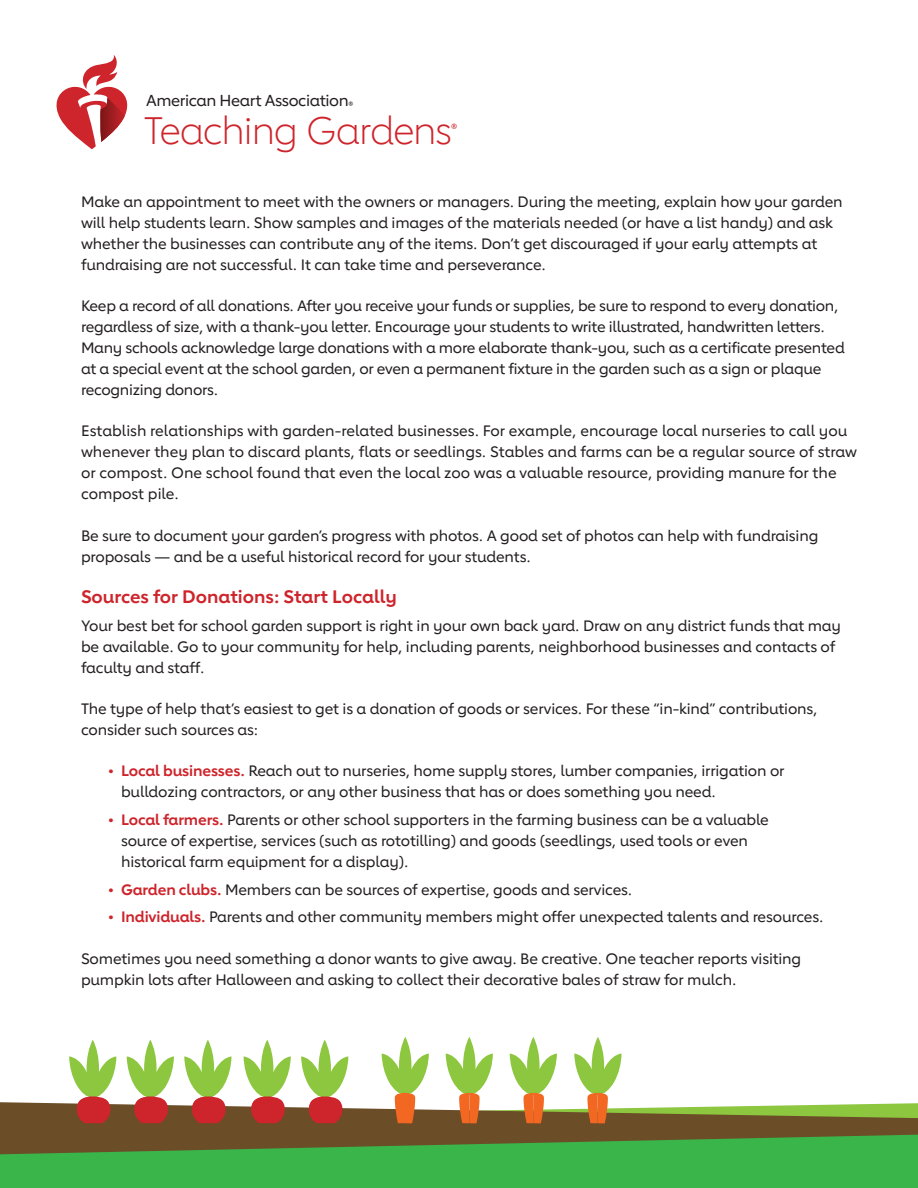
<style>
.page{position:relative;width:918px;height:1188px;background:#fff}
.page>*{position:absolute;margin:0;border:0;box-sizing:border-box;transform-origin:0 0}
.t1{font:300 38.1px "Lub Dub";letter-spacing:-.045em;color:#ce242b}
.t2{font:700 18px "Lub Dub";color:#ce242b}
.t3{font:500 15.75px "Lub Dub";letter-spacing:-.025em;color:#231f20}
.t4{font:500 15px/21px "Lub Dub";letter-spacing:-.01em;color:#231f20}
.t5{font:500 13.35px "Lub Dub";color:#ce242b}
.s1{font-weight:700;color:#ce242b}
</style>
<div class="page">
<div style="left:0;top:1102px;width:918px;height:33px;background:#6b4d28"></div>
<svg style="left:0;top:1135px;width:918px;height:53px;fill:#39b54a"></svg>
<svg style="left:527px;top:1037px;width:13px;height:58px"></svg>
<svg style="left:463px;top:1037px;width:13px;height:58px"></svg>
<svg style="left:399px;top:1037px;width:12px;height:58px"></svg>
<svg style="left:592px;top:1037px;width:12px;height:58px"></svg>
<svg style="left:202px;top:1040px;width:12px;height:58px"></svg>
<svg style="left:144px;top:1040px;width:13px;height:58px"></svg>
<svg style="left:87px;top:1040px;width:12px;height:58px"></svg>
<svg style="left:319px;top:1040px;width:12px;height:58px"></svg>
<svg style="left:261px;top:1040px;width:12px;height:58px"></svg>
<svg style="left:69px;top:1054px;width:849px;height:77px"></svg>
<svg style="left:56px;top:55px;width:72px;height:94px"></svg>
<p class="t3" style="left:146px;top:91px;width:209px">American Heart Association<sub>®</sub></p>
<h1 class="t1" style="left:144px;top:108px;width:309px">Teaching Gardens</h1>
<p class="t5" style="left:451px;top:120px;width:8px">®</p>
<p class="t4" style="left:81px;top:191px;width:763px">Make an appointment to meet with the owners or managers. During the meeting, explain how your garden will help students learn. Show samples and images of the materials needed (or have a list handy) and ask whether the businesses can contribute any of the items. Don’t get discouraged if your early attempts at fundraising are not successful. It can take time and perseverance.</p>
<p class="t4" style="left:81px;top:295px;width:765px">Keep a record of all donations. After you receive your funds or supplies, be sure to respond to every donation, regardless of size, with a thank-you letter. Encourage your students to write illustrated, handwritten letters.<br>Many schools acknowledge large donations with a more elaborate thank-you, such as a certificate presented at a special event at the school garden, or even a permanent fixture in the garden such as a sign or plaque recognizing donors.</p>
<p class="t4" style="left:81px;top:420px;width:778px">Establish relationships with garden-related businesses. For example, encourage local nurseries to call you whenever they plan to discard plants, flats or seedlings. Stables and farms can be a regular source of straw or compost. One school found that even the local zoo was a valuable resource, providing manure for the compost pile.</p>
<p class="t4" style="left:81px;top:525px;width:739px">Be sure to document your garden’s progress with photos. A good set of photos can help with fundraising proposals — and be a useful historical record for your students.</p>
<p class="t2" style="left:81px;top:586px;width:317px">Sources for Donations: Start Locally</p>
<p class="t4" style="left:81px;top:615px;width:762px">Your best bet for school garden support is right in your own back yard. Draw on any district funds that may be available. Go to your community for help, including parents, neighborhood businesses and contacts of faculty and staff.</p>
<p class="t4" style="left:81px;top:698px;width:738px">The type of help that’s easiest to get is a donation of goods or services. For these “in-kind” contributions, consider such sources as:</p>
<p class="t4" style="left:121px;top:760px;width:665px;text-indent:-13px"><span class="s1">• Local businesses.</span> Reach out to nurseries, home supply stores, lumber companies, irrigation or bulldozing contractors, or any other business that has or does something you need.</p>
<p class="t4" style="left:121px;top:809px;width:649px;text-indent:-13px"><span class="s1">• Local farmers.</span> Parents or other school supporters in the farming business can be a valuable source of expertise, services (such as rototilling) and goods (seedlings, used tools or even historical farm equipment for a display).</p>
<p class="t4" style="left:108px;top:879px;width:526px"><span class="s1">• Garden clubs.</span> Members can be sources of expertise, goods and services.</p>
<p class="t4" style="left:108px;top:906px;width:717px"><span class="s1">• Individuals.</span> Parents and other community members might offer unexpected talents and resources.</p>
<p class="t4" style="left:81px;top:948px;width:722px">Sometimes you need something a donor wants to give away. Be creative. One teacher reports visiting pumpkin lots after Halloween and asking to collect their decorative bales of straw for mulch.</p>
</div>
